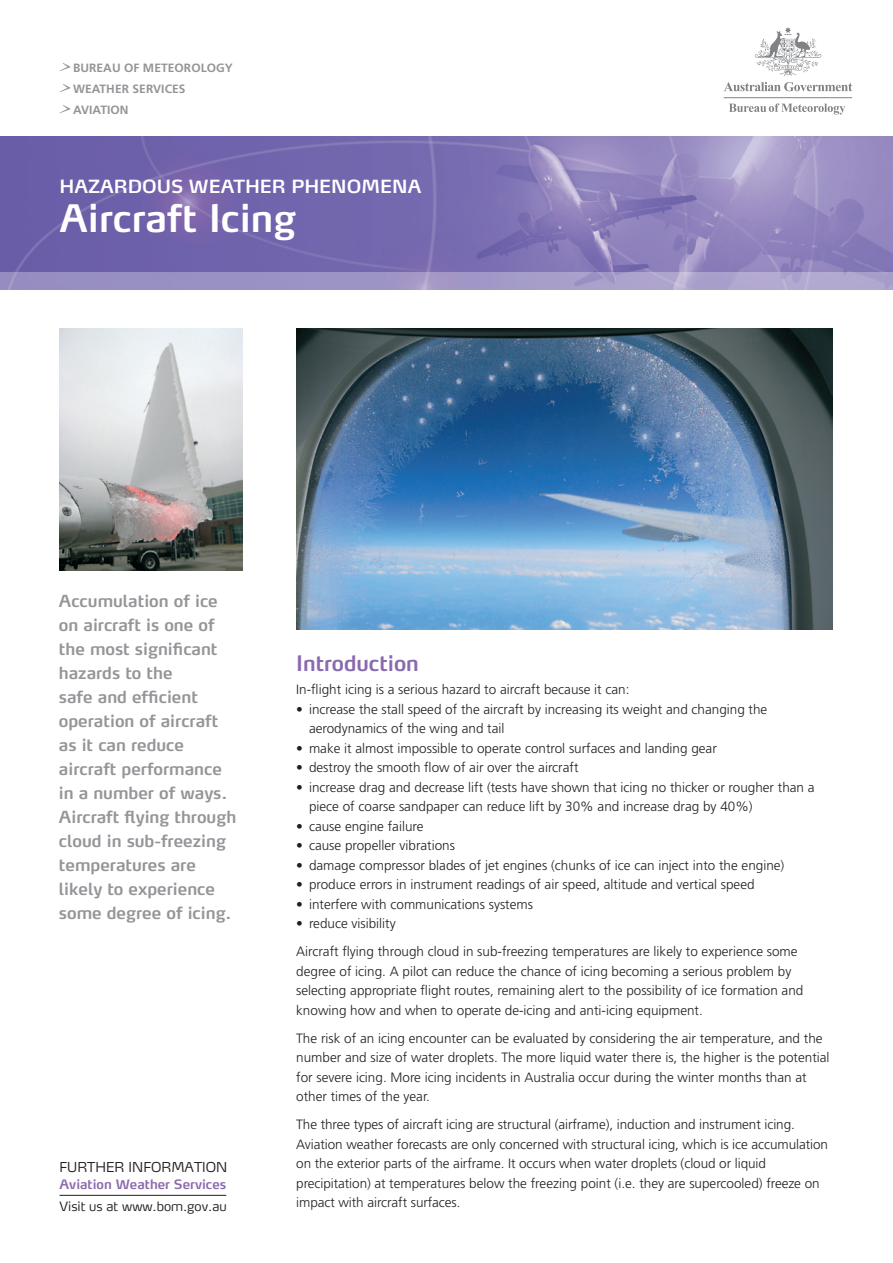
<style>
.page{position:relative;width:893px;height:1263px;background:#fff}
.page>*{position:absolute;margin:0;border:0;box-sizing:border-box;transform-origin:0 0}
.t1{font:600 37.5px "Max";color:#fff}
.t2{font:600 21px "Max";color:#8a6aae}
.t3{font:600 18px "Max";color:#fff}
.t4{font:600 16.5px/24px "Max LF";color:#939598}
.t5{font:300 13.5px/19.5px "Frutiger";color:#231f20}
.t6{font:300 13.5px "Max LF";color:#231f20}
.t7{font:600 12.9px "Max LF";color:#8a6aae}
.t8{font:300 12.75px "Max LF";color:#231f20}
.t9{font:700 12px/21px "Frutiger";letter-spacing:.005em;color:#939598}
</style>
<div class="page">
<img style="left:0;top:136px;width:893px;height:136px">
<svg style="left:59px;top:63px;width:11px;height:8px"></svg>
<svg style="left:59px;top:84px;width:11px;height:8px"></svg>
<svg style="left:59px;top:105px;width:11px;height:8px"></svg>
<svg style="left:0;top:272px;width:893px;height:17px;background:#a399c7"></svg>
<svg style="left:755px;top:27px;width:66px;height:49px"></svg>
<hr style="left:724px;top:97px;width:128px;height:1px;background:#808285">
<svg style="left:729px;top:103px;width:116px;height:11px"></svg>
<svg style="left:724px;top:82px;width:128px;height:9px"></svg>
<img style="left:297px;top:328px;width:536px;height:301px">
<img style="left:60px;top:328px;width:182px;height:243px">
<hr style="left:60px;top:1195px;width:166px;height:1px;background:#231f20">
<p class="t9" style="left:73px;top:58px;width:161px">BUREAU OF METEOROLOGY<br>WEATHER SERVICES<br>AVIATION</p>
<h3 class="t3" style="left:60px;top:176px;width:363px">HAZARDOUS WEATHER PHENOMENA</h3>
<h1 class="t1" style="left:60px;top:195px;width:238px">Aircraft Icing</h1>
<p class="t4" style="left:59px;top:589px;width:179px">Accumulation of ice on aircraft is one of the most significant hazards to the<br>safe and efficient operation of aircraft as it can reduce aircraft performance in a number of ways.<br>Aircraft flying through cloud in sub-freezing temperatures are likely to experience some degree of icing.</p>
<p class="t6" style="left:60px;top:1159px;width:169px">FURTHER INFORMATION</p>
<p class="t7" style="left:60px;top:1176px;width:168px">Aviation Weather Services</p>
<p class="t8" style="left:60px;top:1198px;width:169px">Visit us at www.bom.gov.au</p>
<h2 class="t2" style="left:296px;top:650px;width:124px">Introduction</h2>
<p class="t5" style="left:296px;top:680px;width:335px">In-flight icing is a serious hazard to aircraft because it can:</p>
<p class="t5" style="left:309px;top:700px;width:460px;text-indent:-13px">• increase the stall speed of the aircraft by increasing its weight and changing the aerodynamics of the wing and tail</p>
<p class="t5" style="left:296px;top:739px;width:422px">• make it almost impossible to operate control surfaces and landing gear</p>
<p class="t5" style="left:296px;top:758px;width:284px">• destroy the smooth flow of air over the aircraft</p>
<p class="t5" style="left:309px;top:777px;width:507px;text-indent:-13px">• increase drag and decrease lift (tests have shown that icing no thicker or rougher than a piece of coarse sandpaper can reduce lift by 30% and increase drag by 40%)</p>
<p class="t5" style="left:296px;top:816px;width:129px">• cause engine failure</p>
<p class="t5" style="left:296px;top:836px;width:160px">• cause propeller vibrations</p>
<p class="t5" style="left:296px;top:855px;width:490px">• damage compressor blades of jet engines (chunks of ice can inject into the engine)</p>
<p class="t5" style="left:296px;top:875px;width:460px">• produce errors in instrument readings of air speed, altitude and vertical speed</p>
<p class="t5" style="left:296px;top:894px;width:238px">• interfere with communications systems</p>
<p class="t5" style="left:296px;top:910px;width:503px;line-height:28px">• reduce visibility<br>Aircraft flying through cloud in sub-freezing temperatures are likely to experience some</p>
<p class="t5" style="left:296px;top:961px;width:509px">degree of icing. A pilot can reduce the chance of icing becoming a serious problem by selecting appropriate flight routes, remaining alert to the possibility of ice formation and knowing how and when to operate de-icing and anti-icing equipment.</p>
<p class="t5" style="left:296px;top:1028px;width:535px">The risk of an icing encounter can be evaluated by considering the air temperature, and the number and size of water droplets. The more liquid water there is, the higher is the potential for severe icing. More icing incidents in Australia occur during the winter months than at other times of the year.</p>
<p class="t5" style="left:296px;top:1115px;width:533px">The three types of aircraft icing are structural (airframe), induction and instrument icing.<br>Aviation weather forecasts are only concerned with structural icing, which is ice accumulation on the exterior parts of the airframe. It occurs when water droplets (cloud or liquid precipitation) at temperatures below the freezing point (i.e. they are supercooled) freeze on impact with aircraft surfaces.</p>
</div>
